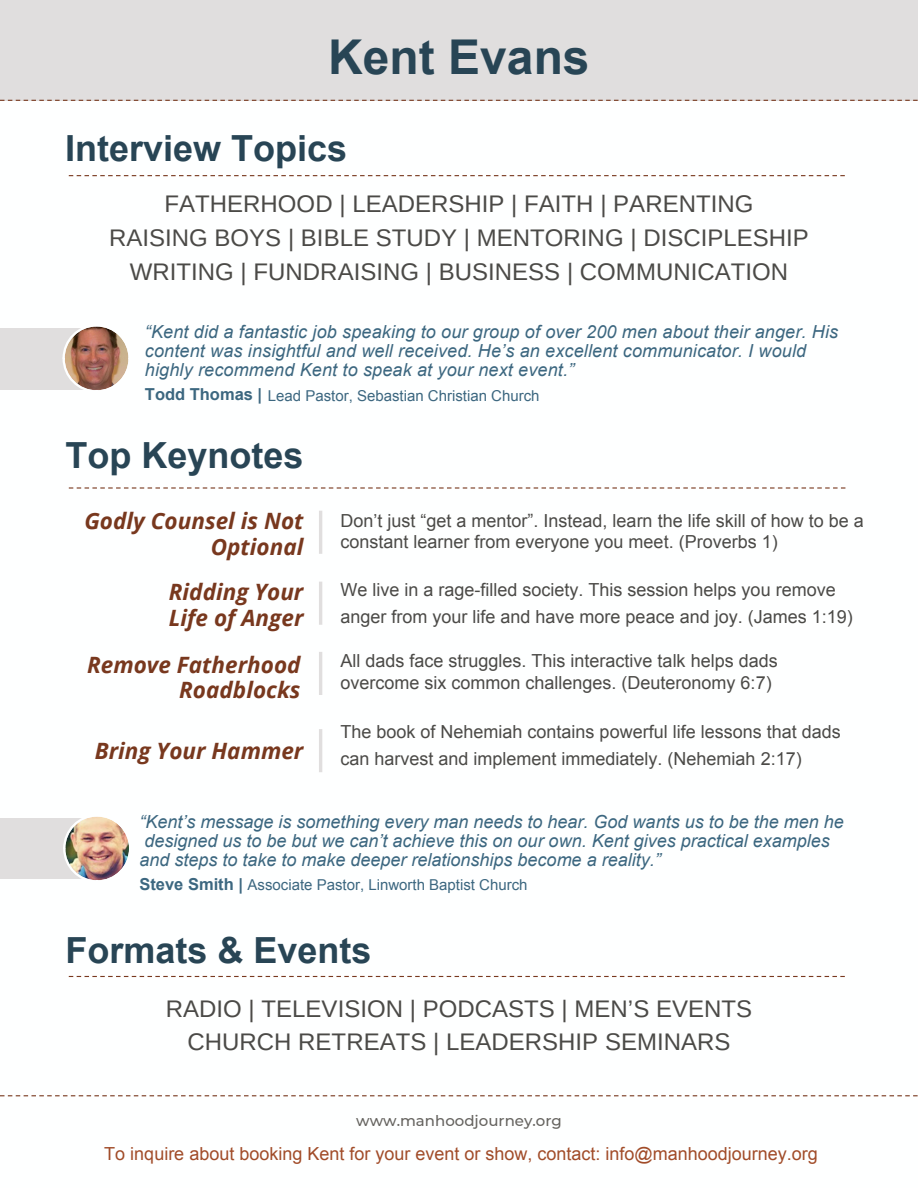
<style>
.page{position:relative;width:918px;height:1188px;background:#fff}
.page>*{position:absolute;margin:0;border:0;box-sizing:border-box;transform-origin:0 0}
.t1{font:700 48px "Arial";color:#284555}
.t2{font:700 36px "Arial";color:#284555}
.t3{font:24px/33.8px "Arimo";color:#4b4a47;text-align:center}
.t4{font:italic 700 22.5px/25.8px "Open Sans";color:#78381e;text-align:right}
.t5{font:18px/21.3px "Arial";color:#4b4a47}
.t6{font:italic 18px/19.2px "Arial";color:#3c6780}
.t7{font:18px "Arial";color:#a14c29}
.t8{font:15px "Arial";color:#3c6780}
.t9{font:500 15px "Montserrat";color:#65635f}
.s1{font-weight:700;font-size:16.5px}
</style>
<div class="page">
<div style="left:0;top:818px;width:95px;height:61px;background:#e0dede"></div>
<div style="left:0;top:0;width:918px;height:100px;background:#e0dede"></div>
<svg style="left:0;top:100px;width:918px;height:1px"></svg>
<svg style="left:0;top:1095px;width:918px;height:1px"></svg>
<svg style="left:69px;top:175px;width:776px;height:1px"></svg>
<svg style="left:69px;top:976px;width:776px;height:1px"></svg>
<div style="left:0;top:329px;width:94px;height:61px;background:#e0dede"></div>
<hr style="left:319px;top:511px;width:3px;height:43px;background:#e0dede">
<hr style="left:319px;top:582px;width:3px;height:43px;background:#e0dede">
<hr style="left:319px;top:652px;width:3px;height:43px;background:#e0dede">
<hr style="left:319px;top:729px;width:3px;height:43px;background:#e0dede">
<img style="left:63px;top:326px;width:66px;height:64px">
<img style="left:63px;top:816px;width:66px;height:64px">
<svg style="left:69px;top:487px;width:776px;height:2px"></svg>
<h1 class="t1" style="left:328px;top:28px;width:263px">Kent Evans</h1>
<h2 class="t2" style="left:65px;top:127px;width:284px">Interview Topics</h2>
<h3 class="t3" style="left:109px;top:187px;width:701px">FATHERHOOD | LEADERSHIP | FAITH | PARENTING<br>RAISING BOYS | BIBLE STUDY | MENTORING | DISCIPLESHIP<br>WRITING | FUNDRAISING | BUSINESS | COMMUNICATION</h3>
<p class="t6" style="left:145px;top:322px;width:695px">“Kent did a fantastic job speaking to our group of over 200 men about their anger. His content was insightful and well received. He’s an excellent communicator. I would highly recommend Kent to speak at your next event.”</p>
<p class="t8" style="left:145px;top:387px;width:396px"><span class="s1">Todd Thomas |</span> Lead Pastor, Sebastian Christian Church</p>
<h2 class="t2" style="left:65px;top:434px;width:240px">Top Keynotes</h2>
<p class="t4" style="left:84px;top:507px;width:221px">Godly Counsel is Not<br>Optional</p>
<p class="t4" style="left:169px;top:578px;width:136px;text-align:left">Ridding Your<br>Life of Anger</p>
<p class="t4" style="left:87px;top:651px;width:215px">Remove Fatherhood<br>Roadblocks</p>
<p class="t4" style="left:95px;top:737px;width:210px">Bring Your Hammer</p>
<p class="t5" style="left:341px;top:510px;width:525px">Don’t just “get a mentor”. Instead, learn the life skill of how to be a constant learner from everyone you meet. (Proverbs 1)</p>
<p class="t5" style="left:341px;top:577px;width:514px;line-height:27px">We live in a rage-filled society. This session helps you remove anger from your life and have more peace and joy. (James 1:19)</p>
<p class="t5" style="left:341px;top:650px;width:439px">All dads face struggles. This interactive talk helps dads overcome six common challenges. (Deuteronomy 6:7)</p>
<p class="t5" style="left:341px;top:718px;width:502px;line-height:27px">The book of Nehemiah contains powerful life lessons that dads can harvest and implement immediately. (Nehemiah 2:17)</p>
<p class="t6" style="left:139px;top:812px;width:706px">“Kent’s message is something every man needs to hear. God wants us to be the men he designed us to be but we can’t achieve this on our own. Kent gives practical examples and steps to take to make deeper relationships become a reality.”</p>
<p class="t8" style="left:139px;top:876px;width:390px"><span class="s1">Steve Smith |</span> Associate Pastor, Linworth Baptist Church</p>
<h2 class="t2" style="left:65px;top:929px;width:308px">Formats &amp; Events</h2>
<h3 class="t3" style="left:166px;top:992px;width:588px">RADIO | TELEVISION | PODCASTS | MEN’S EVENTS<br>CHURCH RETREATS | LEADERSHIP SEMINARS</h3>
<p class="t9" style="left:356px;top:1111px;width:207px">www.manhoodjourney.org</p>
<p class="t7" style="left:104px;top:1144px;width:715px">To inquire about booking Kent for your event or show, contact: info@manhoodjourney.org</p>
</div>
